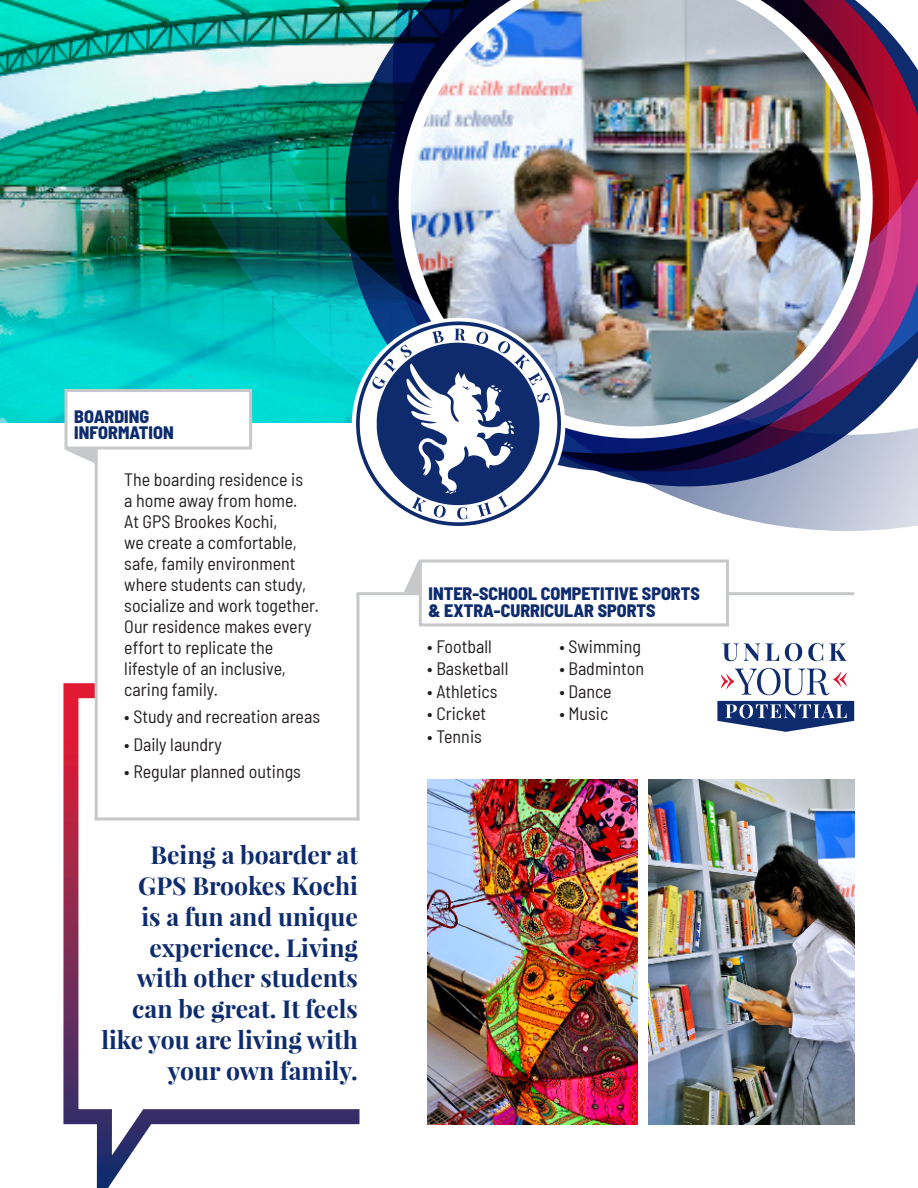
<style>
.page{position:relative;width:918px;height:1188px;background:#fff}
.page>*{position:absolute;margin:0;border:0;box-sizing:border-box;transform-origin:0 0}
.t1{font:700 24.75px/30.8px "Playfair Display";color:#0d2b6d;text-align:right}
.t2{font:semi-condensed 18px/21px "Barlow";color:#231f20}
.t3{font:800 semi-condensed 18px "Barlow";color:#0d2b6d}
</style>
<div class="page">
<img style="left:0;top:0;width:153px;height:422px">
<img style="left:153px;top:0;width:240px;height:423px">
<svg style="left:393px;top:0;width:525px;height:531px"></svg>
<img style="left:399px;top:0;width:474px;height:438px">
<svg style="left:63px;top:682px;width:297px;height:506px"></svg>
<hr style="left:357px;top:592px;width:497px;height:3px;background:#c7c8ca">
<hr style="left:95px;top:399px;width:3px;height:421px;background:#c7c8ca">
<hr style="left:95px;top:817px;width:265px;height:3px;background:#c7c8ca">
<svg style="left:404px;top:560px;width:15px;height:32px"></svg>
<div style="left:419px;top:560px;width:310px;height:66px;background:#fff;border:3px solid #c7c8ca"></div>
<hr style="left:357px;top:594px;width:3px;height:226px;background:#c7c8ca">
<svg style="left:66px;top:450px;width:29px;height:14px"></svg>
<div style="left:64px;top:389px;width:188px;height:61px;background:#fff;border:3px solid #c7c8ca"></div>
<svg style="left:723px;top:643px;width:123px;height:18px"></svg>
<svg style="left:721px;top:668px;width:126px;height:27px"></svg>
<svg style="left:717px;top:701px;width:137px;height:31px"></svg>
<img style="left:354px;top:319px;width:206px;height:207px">
<img style="left:427px;top:780px;width:210px;height:344px">
<img style="left:649px;top:780px;width:205px;height:344px">
<p class="t3" style="left:74px;top:403px;width:76px">BOARDING</p>
<p class="t3" style="left:74px;top:420px;width:101px">INFORMATION</p>
<p class="t2" style="left:124px;top:468px;width:196px">The boarding residence is<br>a home away from home.<br>At GPS Brookes Kochi,<br>we create a comfortable, safe, family environment where students can study, socialize and work together.<br>Our residence makes every effort to replicate the lifestyle of an inclusive, caring family.</p>
<p class="t2" style="left:124px;top:705px;width:197px">• Study and recreation areas</p>
<p class="t2" style="left:124px;top:732px;width:99px">• Daily laundry</p>
<p class="t2" style="left:124px;top:760px;width:178px">• Regular planned outings</p>
<p class="t1" style="left:101px;top:840px;width:258px">Being a boarder at<br>GPS Brookes Kochi<br>is a fun and unique experience. Living with other students can be great. It feels like you are living with your own family.</p>
<p class="t3" style="left:429px;top:581px;width:273px">INTER-SCHOOL COMPETITIVE SPORTS</p>
<p class="t3" style="left:429px;top:597px;width:229px">&amp; EXTRA-CURRICULAR SPORTS</p>
<p class="t2" style="left:427px;top:634px;width:66px">• Football</p>
<p class="t2" style="left:427px;top:657px;width:83px">• Basketball</p>
<p class="t2" style="left:427px;top:679px;width:72px">• Athletics</p>
<p class="t2" style="left:427px;top:702px;width:60px">• Cricket</p>
<p class="t2" style="left:427px;top:724px;width:56px">• Tennis</p>
<p class="t2" style="left:559px;top:634px;width:83px">• Swimming</p>
<p class="t2" style="left:559px;top:657px;width:86px">• Badminton</p>
<p class="t2" style="left:559px;top:679px;width:54px">• Dance</p>
<p class="t2" style="left:559px;top:702px;width:50px">• Music</p>
</div>
